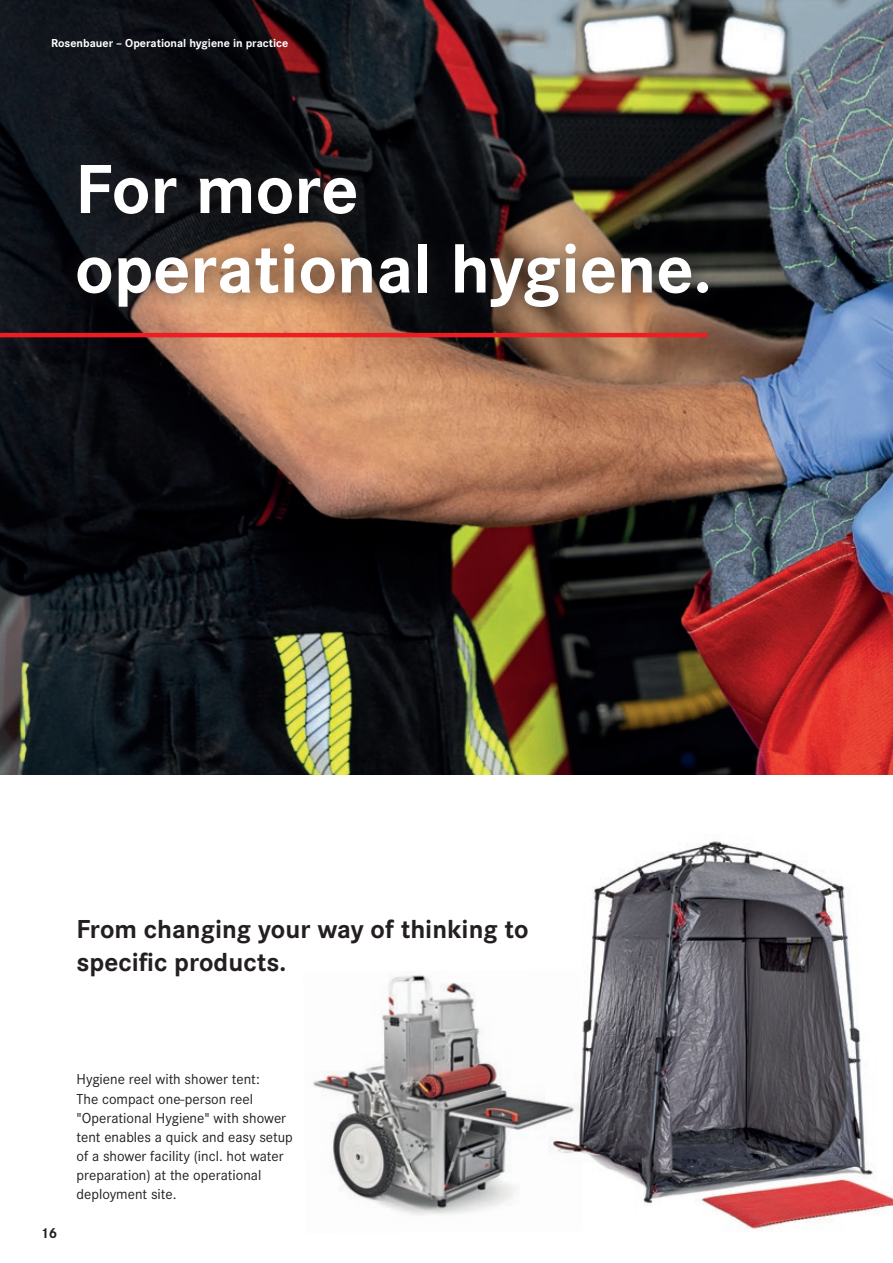
<style>
.page{position:relative;width:893px;height:1263px;background:#fff}
.page>*{position:absolute;margin:0;border:0;box-sizing:border-box;transform-origin:0 0}
.t1{font:700 72px/79.5px "Corporate S";color:#fff}
.t2{font:700 27px/32.4px "Corporate S";color:#231f20}
.t3{font:15px/19.2px "Corporate S";color:#231f20}
.t4{font:700 15px "Corporate S";color:#231f20}
.t5{font:700 12px "Corporate S";color:#fff}
</style>
<div class="page">
<img style="left:0;top:0;width:893px;height:775px">
<div style="left:59px;top:147px;width:667px;height:178px;background:#231f20;opacity:.75"></div>
<hr style="left:0;top:333px;width:707px;height:4px;background:#ee1d23">
<img style="left:583px;top:841px;width:310px;height:391px">
<img style="left:312px;top:975px;width:271px;height:241px">
<p class="t5" style="left:51px;top:36px;width:239px">Rosenbauer – Operational hygiene in practice</p>
<h1 class="t1" style="left:75px;top:151px;width:638px">For more operational hygiene.</h1>
<h2 class="t2" style="left:77px;top:914px;width:453px">From changing your way of thinking to specific products.</h2>
<p class="t4" style="left:40px;top:1224px;width:19px">16</p>
<p class="t3" style="left:77px;top:1070px;width:218px">Hygiene reel with shower tent:<br>The compact one-person reel "Operational Hygiene" with shower tent enables a quick and easy setup of a shower facility (incl. hot water preparation) at the operational deployment site.</p>
</div>
